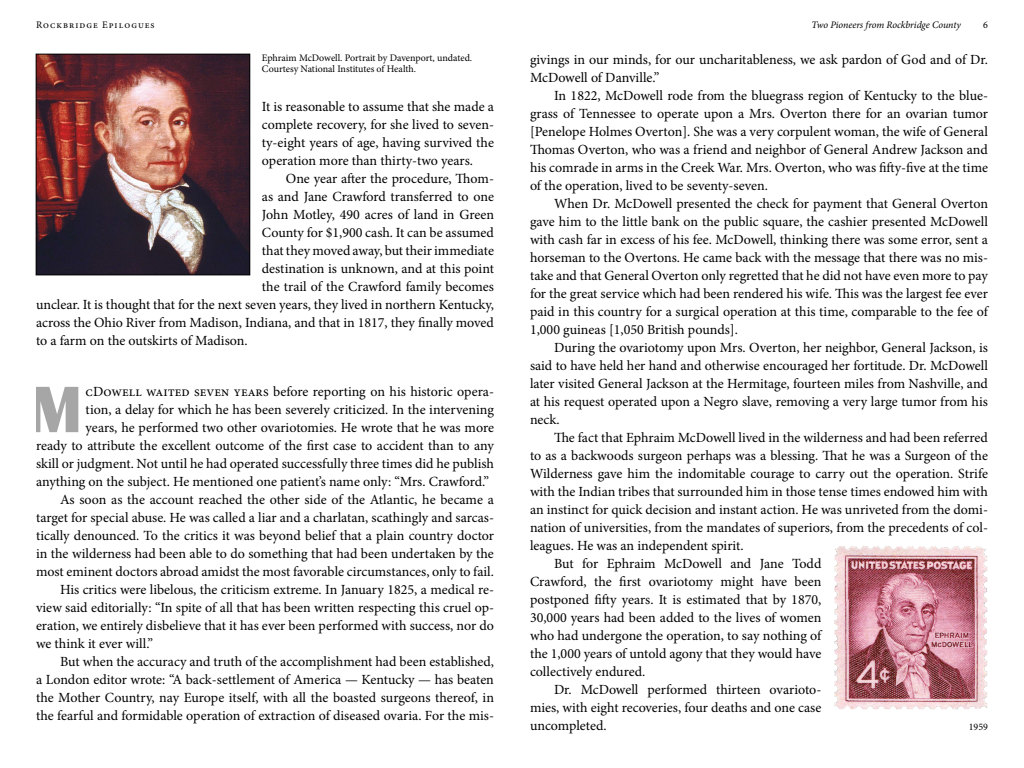
<style>
.page{position:relative;width:1024px;height:768px;background:#fff}
.page>*{position:absolute;margin:0;border:0;box-sizing:border-box;transform-origin:0 0}
.drop_cap{font:700 68px "Britannic";color:#a6a6a6}
.text{font:14px/18px "Minion Pro";color:#000;text-align:justify}
.drop_cap-2{font:14px "Minion Pro";color:#000}
.t1{font:10px/11px "Minion Pro";letter-spacing:-.02em;color:#000}
.t2{font:italic 10px "Minion Pro";letter-spacing:-.005em;color:#000}
.t3{font:10px "Minion Pro";letter-spacing:.095em;color:#000}
</style>
<div class="page">
<img style="left:38px;top:56px;width:210px;height:217px">
<div style="left:36px;top:54px;width:214px;height:221px;border:1px solid #000"></div>
<img style="left:834px;top:546px;width:154px;height:164px">
<p class="t3" style="left:36px;top:18px;width:120px">Rockbridge Epilogues</p>
<p class="t2" style="left:811px;top:18px;width:151px">Two Pioneers from Rockbridge County</p>
<p class="t3" style="left:983px;top:18px;width:6px">6</p>
<p class="t1" style="left:262px;top:53px;width:212px">Ephraim McDowell. Portrait by Davenport, undated.<br>Courtesy National Institutes of Health.</p>
<p class="text" style="left:262px;top:98px;width:234px">It is reasonable to assume that she made a complete recovery, for she lived to seven&shy;ty-eight years of age, having survived the operation more than thirty-two years.</p>
<p class="text" style="left:286px;top:170px;width:210px">One year after the procedure, Thom-</p>
<p class="text" style="left:262px;top:188px;width:234px">as and Jane Crawford transferred to one</p>
<p class="text" style="left:262px;top:206px;width:234px">John Motley, 490 acres of land in Green</p>
<p class="text" style="left:262px;top:224px;width:234px">County for $1,900 cash. It can be assumed</p>
<p class="text" style="left:262px;top:242px;width:234px">that they moved away, but their immediate</p>
<p class="text" style="left:262px;top:260px;width:234px">destination is unknown, and at this point</p>
<p class="text" style="left:262px;top:278px;width:234px">the trail of the Crawford family becomes</p>
<p class="text" style="left:36px;top:296px;width:460px">unclear. It is thought that for the next seven years, they lived in northern Kentucky,</p>
<p class="text" style="left:36px;top:314px;width:459px">across the Ohio River from Madison, Indiana, and that in 1817, they finally moved</p>
<p class="text" style="left:36px;top:332px;width:213px">to a farm on the outskirts of Madison.</p>
<p class="drop_cap" style="left:32px;top:371px;width:51px">M</p>
<p class="drop_cap-2" style="left:86px;top:382px;width:410px">cDowell waited seven years before reporting on his historic opera-</p>
<p class="drop_cap-2" style="left:86px;top:400px;width:410px">tion, a delay for which he has been severely criticized. In the intervening</p>
<p class="drop_cap-2" style="left:86px;top:418px;width:410px">years, he performed two other ovariotomies. He wrote that he was more</p>
<p class="drop_cap-2" style="left:36px;top:436px;width:460px">ready to attribute the excellent outcome of the first case to accident than to any</p>
<p class="drop_cap-2" style="left:36px;top:454px;width:460px">skill or judgment. Not until he had operated successfully three times did he publish</p>
<p class="drop_cap-2" style="left:36px;top:472px;width:454px">anything on the subject. He mentioned one patient’s name only: “Mrs. Crawford.”</p>
<p class="text" style="left:36px;top:491px;width:460px;text-indent:24px">As soon as the account reached the other side of the Atlantic, he became a target for special abuse. He was called a liar and a charlatan, scathingly and sarcas&shy;tically denounced. To the critics it was beyond belief that a plain country doctor in the wilderness had been able to do something that had been undertaken by the most eminent doctors abroad amidst the most favorable circumstances, only to fail.</p>
<p class="text" style="left:36px;top:581px;width:460px;text-indent:24px">His critics were libelous, the criticism extreme. In January 1825, a medical re&shy;view said editorially: “In spite of all that has been written respecting this cruel op&shy;eration, we entirely disbelieve that it has ever been performed with success, nor do we think it ever will.”</p>
<p class="text" style="left:36px;top:653px;width:460px;text-indent:24px">But when the accuracy and truth of the accomplishment had been established, a London editor wrote: “A back-settlement of America — Kentucky — has beaten the Mother Country, nay Europe itself, with all the boasted surgeons thereof, in the fearful and formidable operation of extraction of diseased ovaria. For the mis-</p>
<p class="text" style="left:530px;top:51px;width:460px">givings in our minds, for our uncharitableness, we ask pardon of God and of Dr.<br>McDowell of Danville.”</p>
<p class="text" style="left:530px;top:87px;width:460px;text-indent:24px">In 1822, McDowell rode from the bluegrass region of Kentucky to the blue&shy;grass of Tennessee to operate upon a Mrs. Overton there for an ovarian tumor [Penelope Holmes Overton]. She was a very corpulent woman, the wife of General Thomas Overton, who was a friend and neighbor of General Andrew Jackson and his comrade in arms in the Creek War. Mrs. Overton, who was fifty-five at the time of the operation, lived to be seventy-seven.</p>
<p class="text" style="left:530px;top:195px;width:461px;text-indent:24px">When Dr. McDowell presented the check for payment that General Overton gave him to the little bank on the public square, the cashier presented McDowell with cash far in excess of his fee. McDowell, thinking there was some error, sent a horseman to the Overtons. He came back with the message that there was no mis&shy;take and that General Overton only regretted that he did not have even more to pay for the great service which had been rendered his wife. This was the largest fee ever paid in this country for a surgical operation at this time, comparable to the fee of 1,000 guineas [1,050 British pounds].</p>
<p class="text" style="left:530px;top:339px;width:460px;text-indent:24px">During the ovariotomy upon Mrs. Overton, her neighbor, General Jackson, is said to have held her hand and otherwise encouraged her fortitude. Dr. McDowell later visited General Jackson at the Hermitage, fourteen miles from Nashville, and at his request operated upon a Negro slave, removing a very large tumor from his neck.</p>
<p class="text" style="left:530px;top:429px;width:460px;text-indent:24px">The fact that Ephraim McDowell lived in the wilderness and had been referred to as a backwoods surgeon perhaps was a blessing. That he was a Surgeon of the Wilderness gave him the indomitable courage to carry out the operation. Strife with the Indian tribes that surrounded him in those tense times endowed him with an instinct for quick decision and instant action. He was unriveted from the domi&shy;nation of universities, from the mandates of superiors, from the precedents of col&shy;leagues. He was an independent spirit.</p>
<p class="text" style="left:530px;top:555px;width:294px;text-indent:24px">But for Ephraim McDowell and Jane Todd Crawford, the first ovariotomy might have been postponed fifty years. It is estimated that by 1870, 30,000 years had been added to the lives of women who had undergone the operation, to say nothing of the 1,000 years of untold agony that they would have collectively endured.</p>
<p class="text" style="left:530px;top:681px;width:293px;text-indent:24px">Dr. McDowell performed thirteen ovarioto&shy;mies, with eight recoveries, four deaths and one case uncompleted.</p>
<p class="t3" style="left:969px;top:720px;width:21px">1959</p>
</div>
